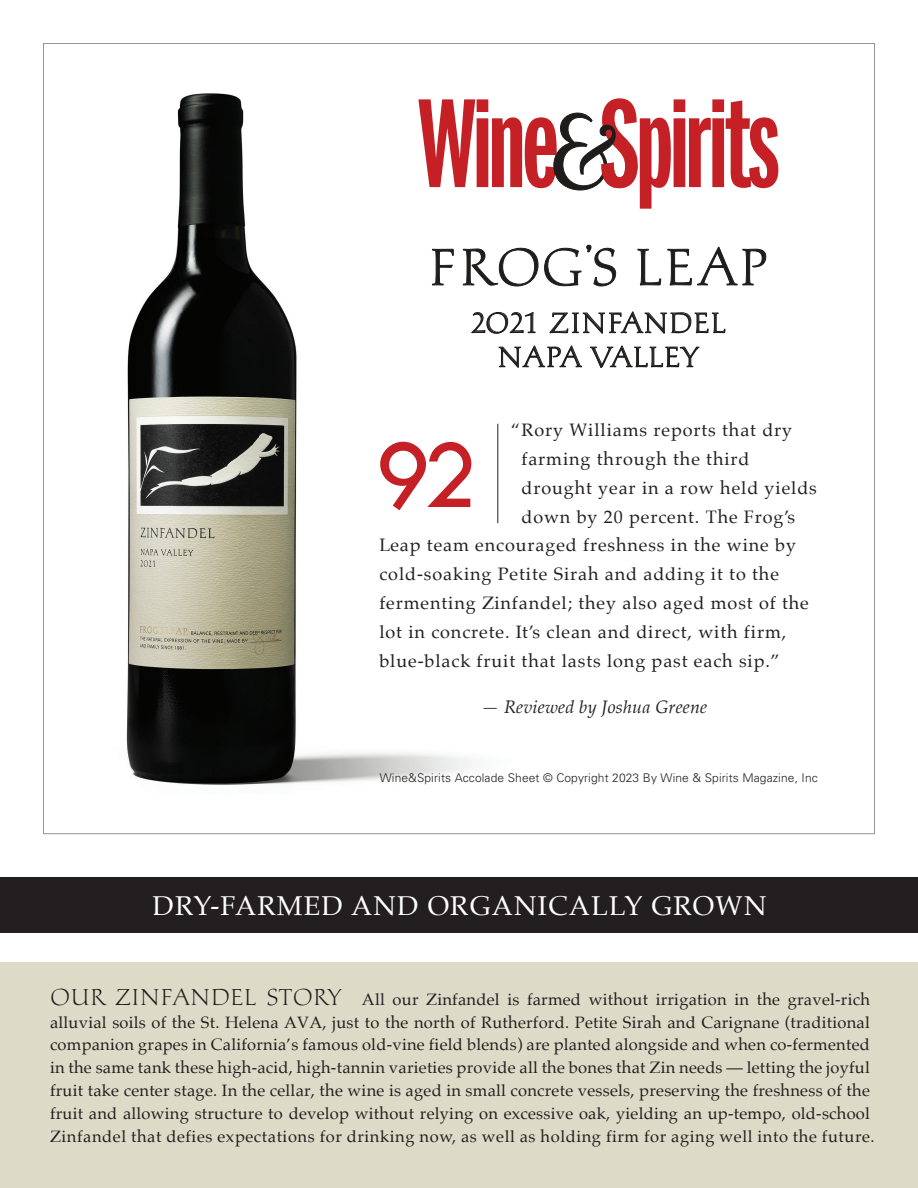
<style>
.page{position:relative;width:918px;height:1188px;background:#fff}
.page>*{position:absolute;margin:0;border:0;box-sizing:border-box;transform-origin:0 0}
.t1{font:101.25px "Tw Cen";color:#c52026}
.t2{font:28.65px/34px "Palatino Nova Pro Titling";letter-spacing:.02em;color:#231f20;text-align:center}
.t3{font:27.3px "Palatino";letter-spacing:.045em;color:#fff}
.t4{font:18px "Palatino";letter-spacing:.05em;color:#231f20}
.t5{font:italic 18px "Palatino";letter-spacing:.01em;color:#231f20}
.t6{font:16.5px/22.8px "Palatino";letter-spacing:.015em;color:#231f20}
.t7{font:300 12px "Univers LT Std";letter-spacing:.01em;color:#231f20}
.s1{font-family:"Palatino Nova Pro Titling";font-size:23.4px}
</style>
<div class="page">
<img style="left:73px;top:93px;width:488px;height:742px">
<div style="left:0;top:877px;width:918px;height:56px;background:#231f20"></div>
<div style="left:0;top:962px;width:918px;height:226px;background:#dddbc8"></div>
<svg style="left:432px;top:249px;width:22px;height:36px"></svg>
<svg style="left:463px;top:248px;width:75px;height:38px"></svg>
<svg style="left:544px;top:245px;width:72px;height:41px"></svg>
<svg style="left:638px;top:249px;width:23px;height:36px"></svg>
<svg style="left:668px;top:247px;width:98px;height:38px"></svg>
<svg style="left:472px;top:300px;width:253px;height:68px"></svg>
<hr style="left:497px;top:424px;width:1px;height:99px;background:#231f20">
<svg style="left:418px;top:98px;width:360px;height:111px"></svg>
<h2 class="t2" style="left:471px;top:306px;width:256px">2021 ZINFANDEL<br>NAPA VALLEY</h2>
<p class="t4" style="left:511px;top:415px;width:283px">“Rory Williams reports that dry</p>
<p class="t4" style="left:521px;top:444px;width:230px">farming through the third</p>
<p class="t4" style="left:521px;top:473px;width:297px">drought year in a row held yields</p>
<p class="t4" style="left:521px;top:501px;width:275px">down by 20 percent. The Frog’s</p>
<p class="t4" style="left:379px;top:530px;width:418px">Leap team encouraged freshness in the wine by</p>
<p class="t4" style="left:379px;top:559px;width:401px">cold-soaking Petite Sirah and adding it to the</p>
<p class="t4" style="left:379px;top:588px;width:431px">fermenting Zinfandel; they also aged most of the</p>
<p class="t4" style="left:379px;top:617px;width:408px">lot in concrete. It’s clean and direct, with firm,</p>
<p class="t4" style="left:379px;top:645px;width:402px">blue-black fruit that lasts long past each sip.”</p>
<p class="t5" style="left:481px;top:692px;width:228px">— Reviewed by Joshua Greene</p>
<h1 class="t1" style="left:375px;top:414px;width:104px">92</h1>
<p class="t7" style="left:380px;top:770px;width:440px">Wine&amp;Spirits Accolade Sheet © Copyright 2023 By Wine &amp; Spirits Magazine, Inc</p>
<h3 class="t3" style="left:153px;top:883px;width:616px">DRY-FARMED AND ORGANICALLY GROWN</h3>
<p class="t6" style="left:50px;top:988px;width:826px"><span class="s1">OUR ZINFANDEL STORY</span> All our Zinfandel is farmed without irrigation in the gravel-rich alluvial soils of the St. Helena AVA, just to the north of Rutherford. Petite Sirah and Carignane (traditional companion grapes in California’s famous old-vine field blends) are planted alongside and when co-fermented in the same tank these high-acid, high-tannin varieties provide all the bones that Zin needs — letting the joyful fruit take center stage. In the cellar, the wine is aged in small concrete vessels, preserving the freshness of the fruit and allowing structure to develop without relying on excessive oak, yielding an up-tempo, old-school Zinfandel that defies expectations for drinking now, as well as holding firm for aging well into the future.</p>
</div>
